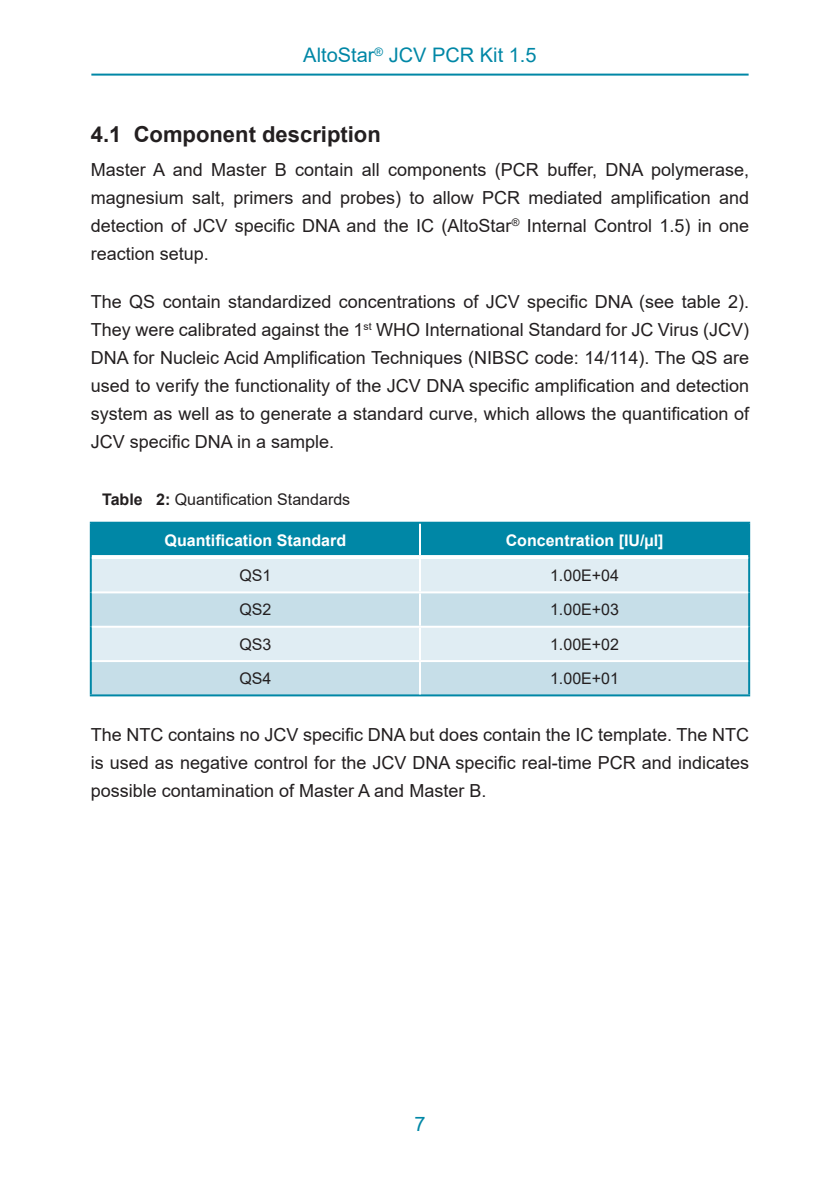
<style>
.page{position:relative;width:840px;height:1191px;background:#fff}
.page>*{position:absolute;margin:0;border:0;box-sizing:border-box;transform-origin:0 0}
.Level_2{font:700 22px "Arial";color:#231f20}
.Seitenkopf{font:20px "Arial";color:#0087a6}
.Mengentext{font:18px/28px "Arial";color:#231f20;text-align:justify}
.Mengentext_zentriert{font:16px "Arial";color:#231f20}
.Kopfzeile{font:700 16px "Arial";color:#fff}
.Titel{font:16px "Arial";color:#231f20}
.s1{font-weight:700}
</style>
<div class="page">
<hr style="left:91px;top:74px;width:657px;height:2px;background:#0087a6">
<div style="left:92px;top:524px;width:655px;height:31px;background:#0087a6"></div>
<div style="left:92px;top:559px;width:655px;height:32px;background:#e0edf3"></div>
<svg style="left:92px;top:593px;width:655px;height:101px;background:#cfe3eb"></svg>
<hr style="left:90px;top:557px;width:2px;height:35px;background:#0087a6">
<hr style="left:90px;top:592px;width:2px;height:35px;background:#0087a6">
<hr style="left:90px;top:627px;width:2px;height:34px;background:#0087a6">
<hr style="left:90px;top:661px;width:2px;height:33px;background:#0087a6">
<hr style="left:90px;top:694px;width:330px;height:2px;background:#0087a6">
<hr style="left:420px;top:694px;width:329px;height:2px;background:#0087a6">
<hr style="left:90px;top:522px;width:330px;height:2px;background:#0087a6">
<hr style="left:90px;top:524px;width:2px;height:33px;background:#0087a6">
<svg style="left:92px;top:555px;width:328px;height:1px"></svg>
<hr style="left:420px;top:522px;width:329px;height:2px;background:#0087a6">
<hr style="left:747px;top:524px;width:2px;height:33px;background:#0087a6">
<hr style="left:747px;top:557px;width:2px;height:35px;background:#0087a6">
<hr style="left:747px;top:592px;width:2px;height:35px;background:#0087a6">
<hr style="left:747px;top:627px;width:2px;height:34px;background:#0087a6">
<hr style="left:747px;top:661px;width:2px;height:33px;background:#0087a6">
<hr style="left:419px;top:524px;width:2px;height:31px;background:#fff">
<hr style="left:419px;top:559px;width:2px;height:32px;background:#fff">
<hr style="left:419px;top:593px;width:2px;height:33px;background:#fff">
<hr style="left:92px;top:626px;width:328px;height:2px;background:#fff">
<hr style="left:420px;top:626px;width:327px;height:2px;background:#fff">
<hr style="left:419px;top:628px;width:2px;height:32px;background:#fff">
<hr style="left:92px;top:660px;width:328px;height:2px;background:#fff">
<hr style="left:420px;top:660px;width:327px;height:2px;background:#fff">
<hr style="left:419px;top:662px;width:2px;height:32px;background:#fff">
<svg style="left:420px;top:555px;width:327px;height:1px"></svg>
<p class="Seitenkopf" style="left:303px;top:41px;width:235px">AltoStar<sup>®</sup> JCV PCR Kit 1.5</p>
<p class="Level_2" style="left:91px;top:119px;width:291px">4.1 Component description</p>
<p class="Mengentext" style="left:91px;top:155px;width:659px">Master A and Master B contain all components (PCR buffer, DNA polymerase, magnesium salt, primers and probes) to allow PCR mediated amplification and detection of JCV specific DNA and the IC (AltoStar<sup>®</sup> Internal Control 1.5) in one reaction setup.</p>
<p class="Mengentext" style="left:91px;top:287px;width:659px">The QS contain standardized concentrations of JCV specific DNA (see table 2).<br>They were calibrated against the 1<sup>st</sup> WHO International Standard for JC Virus (JCV)<br>DNA for Nucleic Acid Amplification Techniques (NIBSC code: 14/114). The QS are used to verify the functionality of the JCV DNA specific amplification and detection system as well as to generate a standard curve, which allows the quantification of JCV specific DNA in a sample.</p>
<p class="Titel" style="left:102px;top:488px;width:249px"><span class="s1">Table 2:</span> Quantification Standards</p>
<p class="Kopfzeile" style="left:164px;top:529px;width:183px">Quantification Standard</p>
<p class="Kopfzeile" style="left:505px;top:529px;width:159px">Concentration [IU/µl]</p>
<p class="Mengentext_zentriert" style="left:239px;top:564px;width:34px">QS1</p>
<p class="Mengentext_zentriert" style="left:549px;top:564px;width:70px">1.00E+04</p>
<p class="Mengentext_zentriert" style="left:239px;top:599px;width:34px">QS2</p>
<p class="Mengentext_zentriert" style="left:549px;top:599px;width:70px">1.00E+03</p>
<p class="Mengentext_zentriert" style="left:239px;top:633px;width:34px">QS3</p>
<p class="Mengentext_zentriert" style="left:549px;top:633px;width:70px">1.00E+02</p>
<p class="Mengentext_zentriert" style="left:239px;top:667px;width:34px">QS4</p>
<p class="Mengentext_zentriert" style="left:549px;top:667px;width:70px">1.00E+01</p>
<p class="Mengentext" style="left:91px;top:721px;width:659px">The NTC contains no JCV specific DNA but does contain the IC template. The NTC is used as negative control for the JCV DNA specific real-time PCR and indicates possible contamination of Master A and Master B.</p>
<p class="Seitenkopf" style="left:414px;top:1110px;width:13px">7</p>
</div>
